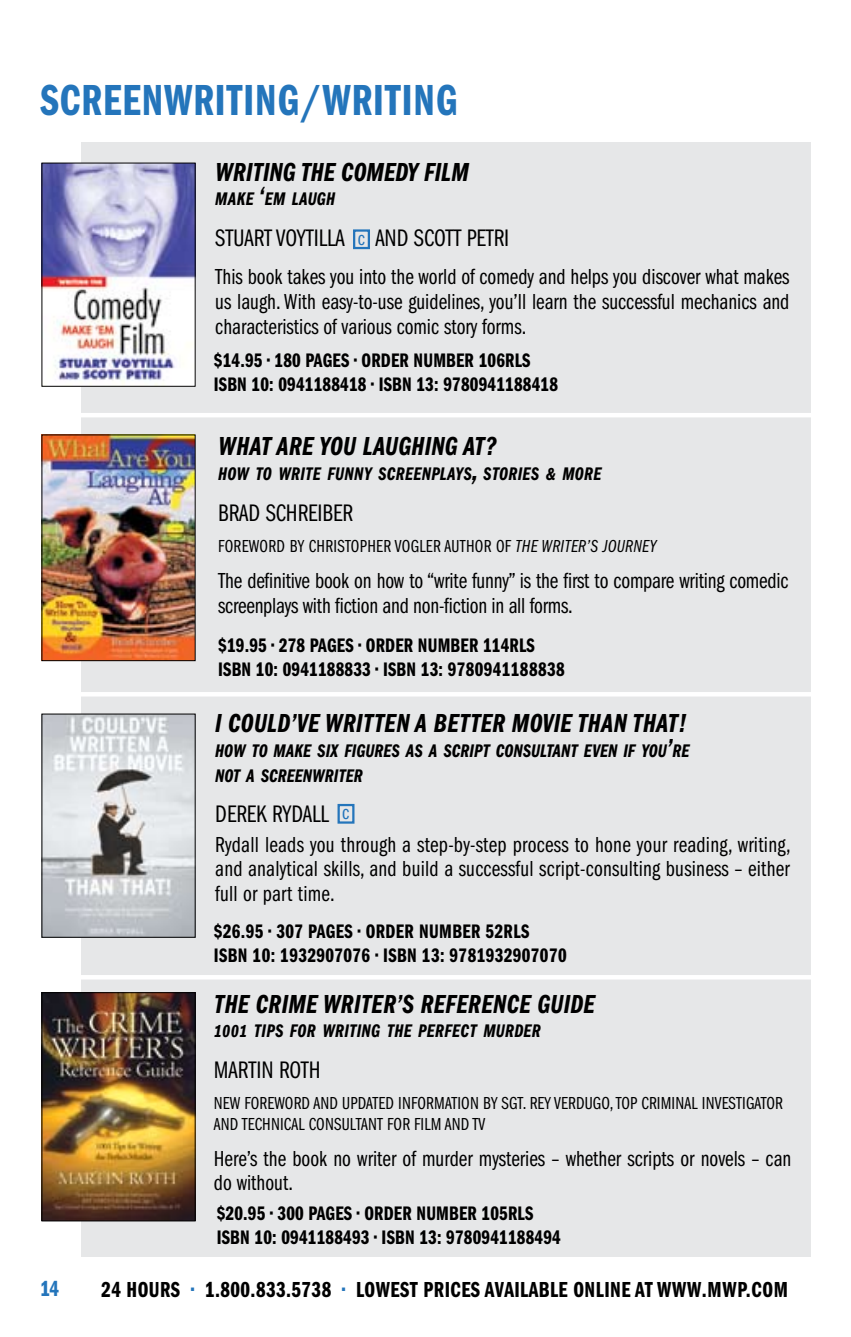
<style>
.page{position:relative;width:851px;height:1337px;background:#fff}
.page>*{position:absolute;margin:0;border:0;box-sizing:border-box;transform-origin:0 0}
.t1{font:45px "Franklin Gothic Demi Cmpr";letter-spacing:.02em;color:#2475bb}
.t2{font:27px "Franklin Gothic Demi Cmpr Ital";letter-spacing:.01em;color:#000}
.t3{font:24.75px "Franklin Gothic Book Cmpr";color:#000}
.t4{font:22.5px/24.8px "Franklin Gothic Book Cmpr";color:#000;text-align:justify}
.t5{font:22.5px "Franklin Gothic Demi Cmpr";letter-spacing:.02em;color:#000}
.t6{font:22.5px "Franklin Gothic Demi Cmpr";color:#2475bb}
.t7{font:20.25px "Franklin Gothic Demi Cmpr";letter-spacing:.01em;color:#000}
.t8{font:20.25px "Franklin Gothic Book Cmpr";color:#2475bb}
.t9{font:18.9px/24.8px "Franklin Gothic Demi Cmpr Ital";letter-spacing:.015em;color:#000}
.t10{font:18px "Franklin Gothic Book Cmpr";color:#000}
.t11{font:18px "Franklin Gothic Book Cmpr Ital";color:#000}
.s1{font-size:27px}
.s2{font-size:18px}
.s3{font-family:"Franklin Gothic Book Cmpr"}
.s4{color:#2475bb}
</style>
<div class="page">
<div style="left:81px;top:142px;width:729px;height:1114px;background:#e6e7e8"></div>
<div style="left:353px;top:229px;width:17px;height:20px;border:2px solid #2475bb"></div>
<img style="left:44px;top:165px;width:149px;height:219px">
<hr style="left:33px;top:413px;width:801px;height:4px;background:#fff">
<hr style="left:33px;top:692px;width:801px;height:4px;background:#fff">
<img style="left:44px;top:994px;width:149px;height:225px">
<div style="left:42px;top:992px;width:153px;height:229px;border:1px solid #000"></div>
<img style="left:44px;top:436px;width:149px;height:223px">
<hr style="left:33px;top:975px;width:801px;height:4px;background:#fff">
<img style="left:44px;top:716px;width:149px;height:219px">
<div style="left:337px;top:804px;width:17px;height:19px;border:2px solid #2475bb"></div>
<h1 class="t1" style="left:40px;top:75px;width:415px">SCREENWRITING/WRITING</h1>
<p class="t2" style="left:215px;top:156px;width:12px">WRITIN</p>
<p class="t2" style="left:283px;top:156px;width:187px">G THE COMEDY FILM</p>
<p class="t9" style="left:215px;top:187px;width:121px">MAKE <span class="s1">‘</span>EM LAUGH</p>
<p class="t3" style="left:215px;top:224px;width:11px">stuart</p>
<p class="t3" style="left:276px;top:224px;width:10px">voytilla</p>
<p class="t3" style="left:375px;top:224px;width:50px">and scott</p>
<p class="t3" style="left:466px;top:224px;width:9px">petri</p>
<p class="t4" style="left:215px;top:265px;width:575px">This book takes you into the world of comedy and helps you discover what makes us laugh. With easy-to-use guidelines, you’ll learn the successful mechanics and characteristics of various comic story forms.</p>
<p class="t8" style="left:357px;top:227px;width:9px">c</p>
<p class="t7" style="left:214px;top:349px;width:211px">$14.95 • 180 PAGES • ORDER NUMBER</p>
<p class="t7" style="left:478px;top:349px;width:36px">106RLS</p>
<p class="t7" style="left:214px;top:373px;width:9px">ISBN</p>
<p class="t7" style="left:251px;top:373px;width:136px">10: 0941188418 • ISBN</p>
<p class="t7" style="left:416px;top:373px;width:143px">13: 9780941188418</p>
<p class="t2" style="left:218px;top:431px;width:280px">WHAT ARE YOU LAUGHING AT?</p>
<p class="t9" style="left:218px;top:461px;width:384px">HOW TO WRITE FUNNY SCREENPLAYS<span class="s1">,</span> STORIES <span class="s2">&amp;</span> MORE</p>
<p class="t3" style="left:218px;top:499px;width:11px">brad</p>
<p class="t3" style="left:266px;top:499px;width:11px">schreiber</p>
<p class="t10" style="left:218px;top:536px;width:10px">foreword</p>
<p class="t10" style="left:290px;top:536px;width:28px">by christopher</p>
<p class="t10" style="left:395px;top:536px;width:9px">vogler</p>
<p class="t10" style="left:444px;top:536px;width:9px">author</p>
<p class="t11" style="left:496px;top:536px;width:54px"><span class="s3">of</span>THE WRITER</p>
<p class="t11" style="left:586px;top:536px;width:25px">’S JOURNEY</p>
<p class="t4" style="left:218px;top:568px;width:571px">The definitive book on how to “write funny” is the first to compare writing comedic screenplays with fiction and non-fiction in all forms.</p>
<p class="t7" style="left:218px;top:634px;width:211px">$19.95 • 278 PAGES • ORDER NUMBER</p>
<p class="t7" style="left:483px;top:634px;width:36px">114RLS</p>
<p class="t7" style="left:218px;top:658px;width:9px">ISBN</p>
<p class="t7" style="left:256px;top:658px;width:136px">10: 0941188833 • ISBN</p>
<p class="t7" style="left:421px;top:658px;width:145px">13: 9780941188838</p>
<p class="t2" style="left:215px;top:708px;width:123px">I COULD’VE WRITTEN</p>
<p class="t2" style="left:415px;top:708px;width:46px">A BETTER</p>
<p class="t2" style="left:512px;top:708px;width:176px">MOVIE THAN THAT!</p>
<p class="t9" style="left:215px;top:738px;width:475px">HOW TO MAKE SIX FIGURES AS A SCRIPT CONSULTANT EVEN IF YOU<span class="s1">’</span>RE<br>NOT A SCREENWRITER</p>
<p class="t3" style="left:215px;top:800px;width:12px">derek</p>
<p class="t3" style="left:272px;top:800px;width:11px">rydall</p>
<p class="t4" style="left:215px;top:832px;width:577px">Rydall leads you through a step-by-step process to hone your reading, writing, and analytical skills, and build a successful script-consulting business – either full or part time.</p>
<p class="t8" style="left:342px;top:801px;width:9px">c</p>
<p class="t7" style="left:214px;top:920px;width:217px">$26.95 • 307 PAGES • ORDER NUMBER</p>
<p class="t7" style="left:485px;top:920px;width:28px">52RLS</p>
<p class="t7" style="left:214px;top:944px;width:9px">ISBN</p>
<p class="t7" style="left:252px;top:944px;width:140px">10: 1932907076 • ISBN</p>
<p class="t7" style="left:422px;top:944px;width:146px">13: 9781932907070</p>
<p class="t2" style="left:214px;top:988px;width:122px">THE CRIMEWRITER</p>
<p class="t2" style="left:396px;top:988px;width:74px">’S REFEREN</p>
<p class="t2" style="left:506px;top:988px;width:91px">CE GUIDE</p>
<p class="t9" style="left:214px;top:1018px;width:328px"><span class="s2">1001</span> TIPS FOR WRITING THE PERFECT MURDER</p>
<p class="t3" style="left:214px;top:1056px;width:11px">martin</p>
<p class="t3" style="left:279px;top:1056px;width:11px">roth</p>
<p class="t10" style="left:214px;top:1093px;width:40px">new foreword</p>
<p class="t10" style="left:313px;top:1093px;width:37px">and updated</p>
<p class="t10" style="left:398px;top:1093px;width:9px">information</p>
<p class="t10" style="left:483px;top:1093px;width:80px">bysgt. reyverdugo</p>
<p class="t10" style="left:609px;top:1093px;width:40px">, top criminal</p>
<p class="t10" style="left:701px;top:1093px;width:8px">investigator</p>
<p class="t10" style="left:214px;top:1113px;width:36px">and technical</p>
<p class="t10" style="left:309px;top:1113px;width:9px">consu</p>
<p class="t10" style="left:350px;top:1113px;width:8px">ltant</p>
<p class="t10" style="left:387px;top:1113px;width:35px">for film</p>
<p class="t10" style="left:444px;top:1113px;width:36px">and tv</p>
<p class="t4" style="left:214px;top:1146px;width:579px">Here’s the book no writer of murder mysteries – whether scripts or novels – can do without.</p>
<p class="t7" style="left:217px;top:1202px;width:211px">$20.95 • 300 PAGES • ORDER NUMBER</p>
<p class="t7" style="left:481px;top:1202px;width:36px">105RLS</p>
<p class="t7" style="left:217px;top:1226px;width:9px">ISBN</p>
<p class="t7" style="left:254px;top:1226px;width:136px">10: 0941188493 • ISBN</p>
<p class="t7" style="left:419px;top:1226px;width:143px">13: 9780941188494</p>
<p class="t6" style="left:41px;top:1276px;width:20px">14</p>
<p class="t5" style="left:101px;top:1277px;width:37px">24 HOURS</p>
<p class="t5" style="left:191px;top:1277px;width:598px"><span class="s4">•</span> 1.800.833.5738 <span class="s4">•</span> LOWEST PRICES AVAILABLE ONLINE AT WWW.MWP.COM</p>
</div>
